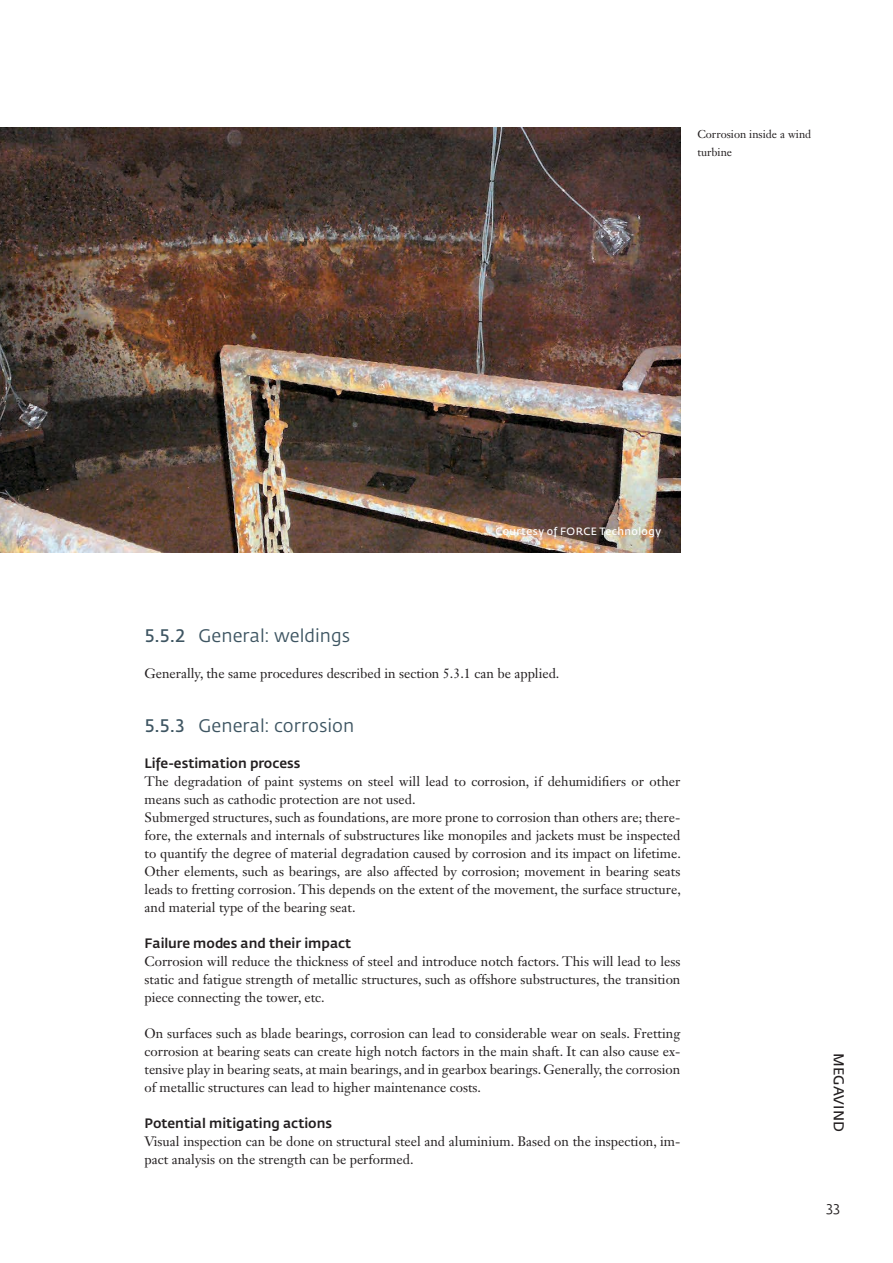
<style>
.page{position:relative;width:893px;height:1263px;background:#fff}
.page>*{position:absolute;margin:0;border:0;box-sizing:border-box;transform-origin:0 0}
.t1{font:18px "Fedra Sans Pro";letter-spacing:.005em;color:#3e5562}
.t2{font:14.25px "Fedra Sans Pro";letter-spacing:.01em;color:#231f20}
.t3{font:14.25px "Fedra Sans Pro";color:#231f20}
.t4{font:13.5px/18px "Janson Text LT Std";color:#231f20}
.t5{font:500 13.5px "Fedra Sans Pro";color:#231f20}
.t6{font:11.25px/18px "Janson Text LT Std";color:#231f20}
.t7{font:10.5px "Fedra Sans Pro";letter-spacing:.04em;color:#fff}
.s1{font-style:inherit}
</style>
<div class="page">
<img style="left:0;top:128px;width:680px;height:424px">
<p class="t6" style="left:697px;top:125px;width:115px">Corrosion inside a wind turbine</p>
<p class="t7" style="left:495px;top:525px;width:167px">Courtesy of FORCE Technology</p>
<h1 class="t1" style="left:145px;top:624px;width:207px"><span class="s1">5.5.2</span> General: weldings</h1>
<p class="t4" style="left:145px;top:664px;width:414px">Generally, the same procedures described in section 5.3.1 can be applied.</p>
<h1 class="t1" style="left:145px;top:714px;width:211px"><span class="s1">5.5.3</span> General: corrosion</h1>
<p class="t5" style="left:145px;top:755px;width:157px">Life-estimation process</p>
<p class="t4" style="left:145px;top:772px;width:538px">The degradation of paint systems on steel will lead to corrosion, if dehumidifiers or other means such as cathodic protection are not used.<br>Submerged structures, such as foundations, are more prone to corrosion than others are; there&shy;fore, the externals and internals of substructures like monopiles and jackets must be inspected to quantify the degree of material degradation caused by corrosion and its impact on lifetime.<br>Other elements, such as bearings, are also affected by corrosion; movement in bearing seats leads to fretting corrosion. This depends on the extent of the movement, the surface structure, and material type of the bearing seat.</p>
<p class="t5" style="left:145px;top:935px;width:208px">Failure modes and their impact</p>
<p class="t4" style="left:145px;top:952px;width:537px;text-align:justify">Corrosion will reduce the thickness of steel and introduce notch factors. This will lead to less static and fatigue strength of metallic structures, such as offshore substructures, the transition piece connecting the tower, etc.</p>
<p class="t4" style="left:145px;top:1024px;width:537px;text-align:justify">On surfaces such as blade bearings, corrosion can lead to considerable wear on seals. Fretting corrosion at bearing seats can create high notch factors in the main shaft. It can also cause ex&shy;tensive play in bearing seats, at main bearings, and in gearbox bearings. Generally, the corrosion of metallic structures can lead to higher maintenance costs.</p>
<p class="t5" style="left:145px;top:1115px;width:189px">Potential mitigating actions</p>
<p class="t4" style="left:145px;top:1132px;width:537px">Visual inspection can be done on structural steel and aluminium. Based on the inspection, im&shy;pact analysis on the strength can be performed.</p>
<p class="t2" style="left:848px;top:1053px;width:81px;rotate:90deg">MEGAVIND</p>
<p class="t3" style="left:826px;top:1198px;width:16px">33</p>
</div>
